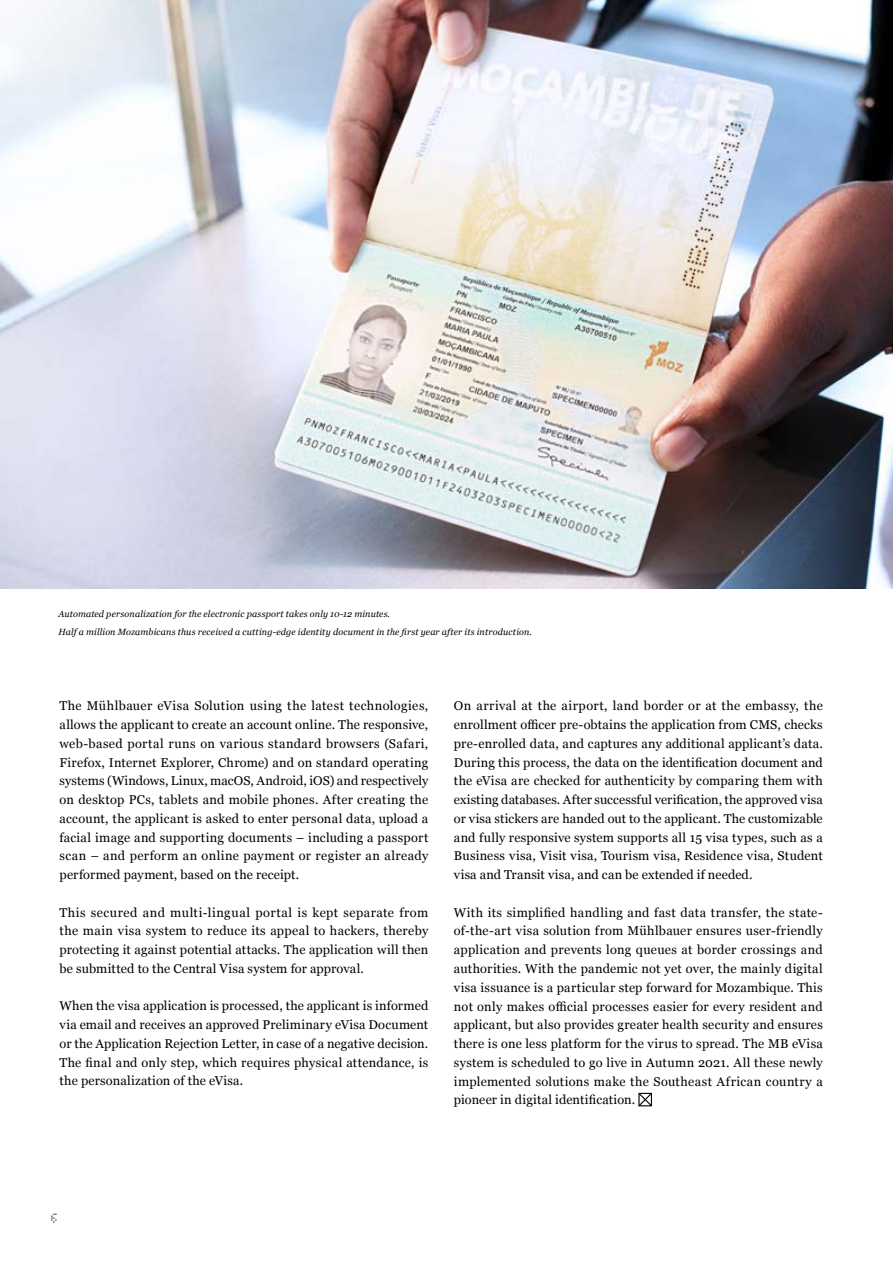
<style>
.page{position:relative;width:893px;height:1263px;background:#fff}
.page>*{position:absolute;margin:0;border:0;box-sizing:border-box;transform-origin:0 0}
.t1{font:15px "Close Dotter";color:#706f6f}
.t2{font:12.75px/18.8px "Georgia";letter-spacing:.015em;color:#000;text-align:justify}
.t3{font:italic 9px/18.8px "Georgia";letter-spacing:.015em;color:#000}
</style>
<div class="page">
<img style="left:0;top:0;width:893px;height:588px">
<svg style="left:640px;top:1095px;width:10px;height:9px"></svg>
<div style="left:638px;top:1093px;width:14px;height:13px;border:1px solid #000"></div>
<p class="t3" style="left:58px;top:604px;width:475px">Automated personalization for the electronic passport takes only 10-12 minutes.<br>Half a million Mozambicans thus received a cutting-edge identity document in the first year after its introduction.</p>
<p class="t2" style="left:60px;top:696px;width:370px">The Mühlbauer eVisa Solution using the latest technologies, allows the applicant to create an account online. The responsive, web-based portal runs on various standard browsers (Safari, Firefox, Internet Explorer, Chrome) and on standard operating systems (Windows, Linux, macOS, Android, iOS) and respectively on desktop PCs, tablets and mobile phones. After creating the account, the applicant is asked to enter personal data, upload a facial image and supporting documents – including a passport scan – and perform an online payment or register an already performed payment, based on the receipt.</p>
<p class="t2" style="left:60px;top:902px;width:370px">This secured and multi-lingual portal is kept separate from the main visa system to reduce its appeal to hackers, thereby protecting it against potential attacks. The application will then be submitted to the Central Visa system for approval.</p>
<p class="t2" style="left:60px;top:996px;width:370px">When the visa application is processed, the applicant is informed via email and receives an approved Preliminary eVisa Document or the Application Rejection Letter, in case of a negative decision.<br>The final and only step, which requires physical attendance, is the personalization of the eVisa.</p>
<p class="t2" style="left:454px;top:696px;width:370px">On arrival at the airport, land border or at the embassy, the enrollment officer pre-obtains the application from CMS, checks pre-enrolled data, and captures any additional applicant’s data.<br>During this process, the data on the identification document and the eVisa are checked for authenticity by comparing them with existing databases. After successful verification, the approved visa or visa stickers are handed out to the applicant. The customizable and fully responsive system supports all 15 visa types, such as a Business visa, Visit visa, Tourism visa, Residence visa, Student visa and Transit visa, and can be extended if needed.</p>
<p class="t2" style="left:454px;top:902px;width:370px">With its simplified handling and fast data transfer, the state&shy;of-the-art visa solution from Mühlbauer ensures user-friendly application and prevents long queues at border crossings and authorities. With the pandemic not yet over, the mainly digital visa issuance is a particular step forward for Mozambique. This not only makes official processes easier for every resident and applicant, but also provides greater health security and ensures there is one less platform for the virus to spread. The MB eVisa system is scheduled to go live in Autumn 2021. All these newly implemented solutions make the Southeast African country a pioneer in digital identification.</p>
<p class="t1" style="left:51px;top:1210px;width:10px">6</p>
</div>
